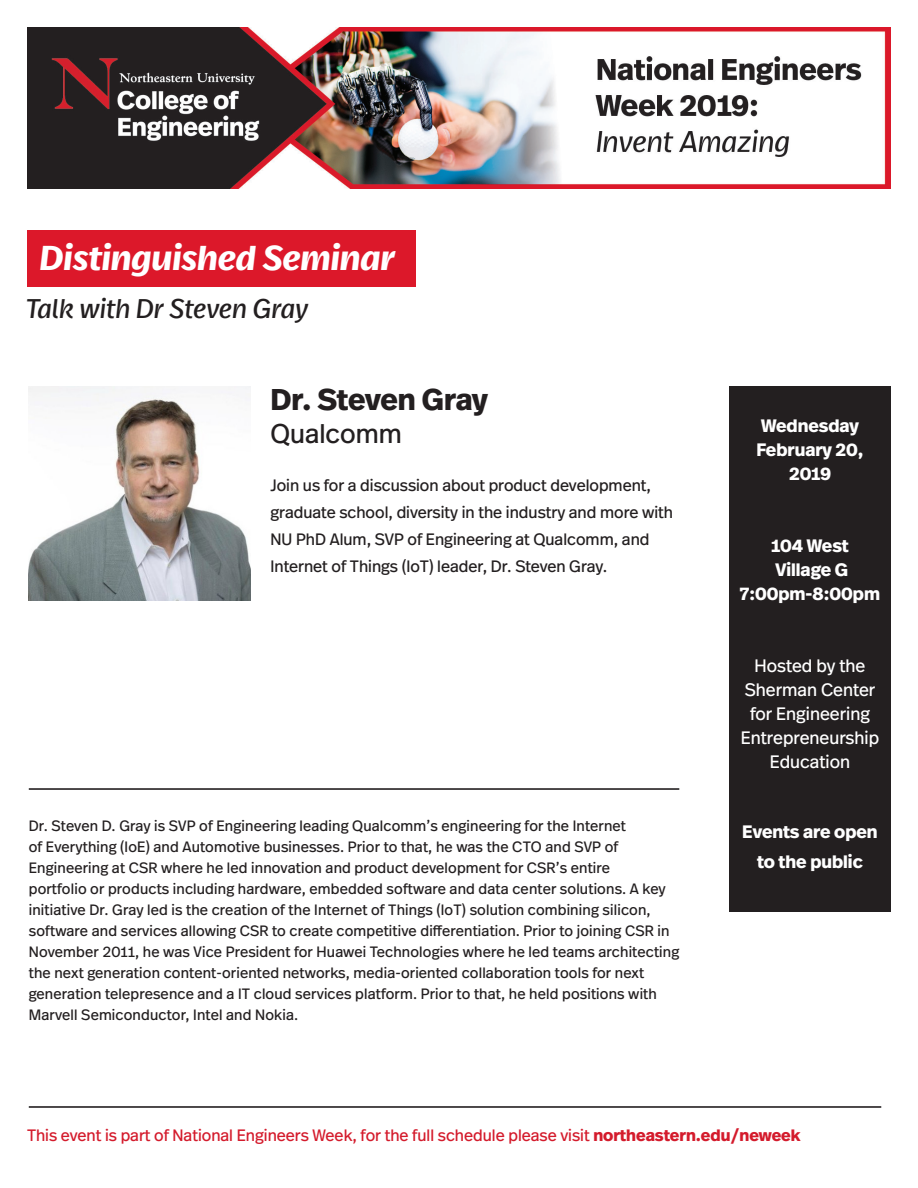
<style>
.page{position:relative;width:918px;height:1188px;background:#fff}
.page>*{position:absolute;margin:0;border:0;box-sizing:border-box;transform-origin:0 0}
.t1{font:italic 700 34.5px "Real Head Pro";color:#fff}
.t2{font:700 30px "Real Head Pro";letter-spacing:-.01em;color:#231f20}
.t3{font:italic 27px "Real Head Pro";color:#231f20}
.t4{font:27px "Real Head Pro";color:#231f20}
.t5{font:700 18px/24px "Real Head Pro";color:#fff;text-align:center}
.t6{font:18px/24px "Real Head Pro";color:#fff;text-align:center}
.t7{font:16.5px/27px "Real Head Pro";color:#231f20}
.t8{font:16.5px "Real Head Pro";color:#d41b2c}
.t9{font:15px/21px "Real Head Pro";letter-spacing:.01em;color:#231f20}
.s1{font-weight:700}
</style>
<div class="page">
<hr style="left:29px;top:788px;width:650px;height:2px;background:#231f20">
<hr style="left:29px;top:1106px;width:852px;height:2px;background:#231f20">
<img style="left:29px;top:386px;width:221px;height:215px">
<div style="left:27px;top:230px;width:389px;height:56px;background:#dc182a"></div>
<div style="left:729px;top:386px;width:162px;height:525px;background:#231f20"></div>
<img style="left:27px;top:27px;width:864px;height:162px">
<p class="t1" style="left:40px;top:232px;width:357px">Distinguished Seminar</p>
<p class="t3" style="left:26px;top:290px;width:284px">Talk with Dr Steven Gray</p>
<p class="t2" style="left:270px;top:378px;width:219px">Dr. Steven Gray</p>
<p class="t4" style="left:270px;top:415px;width:133px">Qualcomm</p>
<p class="t7" style="left:270px;top:471px;width:404px">Join us for a discussion about product development, graduate school, diversity in the industry and more with NU PhD Alum, SVP of Engineering at Qualcomm, and Internet of Things (IoT) leader, Dr. Steven Gray.</p>
<p class="t9" style="left:29px;top:815px;width:652px">Dr. Steven D. Gray is SVP of Engineering leading Qualcomm’s engineering for the Internet<br>of Everything (IoE) and Automotive businesses. Prior to that, he was the CTO and SVP of Engineering at CSR where he led innovation and product development for CSR’s entire<br>portfolio or products including hardware, embedded software and data center solutions. A key initiative Dr. Gray led is the creation of the Internet of Things (IoT) solution combining silicon, software and services allowing CSR to create competitive differentiation. Prior to joining CSR in November 2011, he was Vice President for Huawei Technologies where he led teams architecting the next generation content-oriented networks, media-oriented collaboration tools for next generation telepresence and a IT cloud services platform. Prior to that, he held positions with Marvell Semiconductor, Intel and Nokia.</p>
<p class="t5" style="left:761px;top:414px;width:99px">Wednesday</p>
<p class="t5" style="left:756px;top:438px;width:109px">February 20,<br>2019</p>
<p class="t5" style="left:771px;top:534px;width:79px">104 West</p>
<p class="t5" style="left:775px;top:558px;width:74px">Village G</p>
<p class="t5" style="left:740px;top:582px;width:142px">7:00pm-8:00pm</p>
<p class="t6" style="left:755px;top:654px;width:112px">Hosted by the</p>
<p class="t6" style="left:741px;top:678px;width:140px">Sherman Center for Engineering<br>Entrepreneurship</p>
<p class="t6" style="left:770px;top:750px;width:82px">Education</p>
<p class="t5" style="left:742px;top:816px;width:137px;line-height:30px">Events are open to the public</p>
<p class="t8" style="left:27px;top:1124px;width:775px">This event is part of National Engineers Week, for the full schedule please visit <span class="s1">northeastern.edu/neweek</span></p>
</div>
